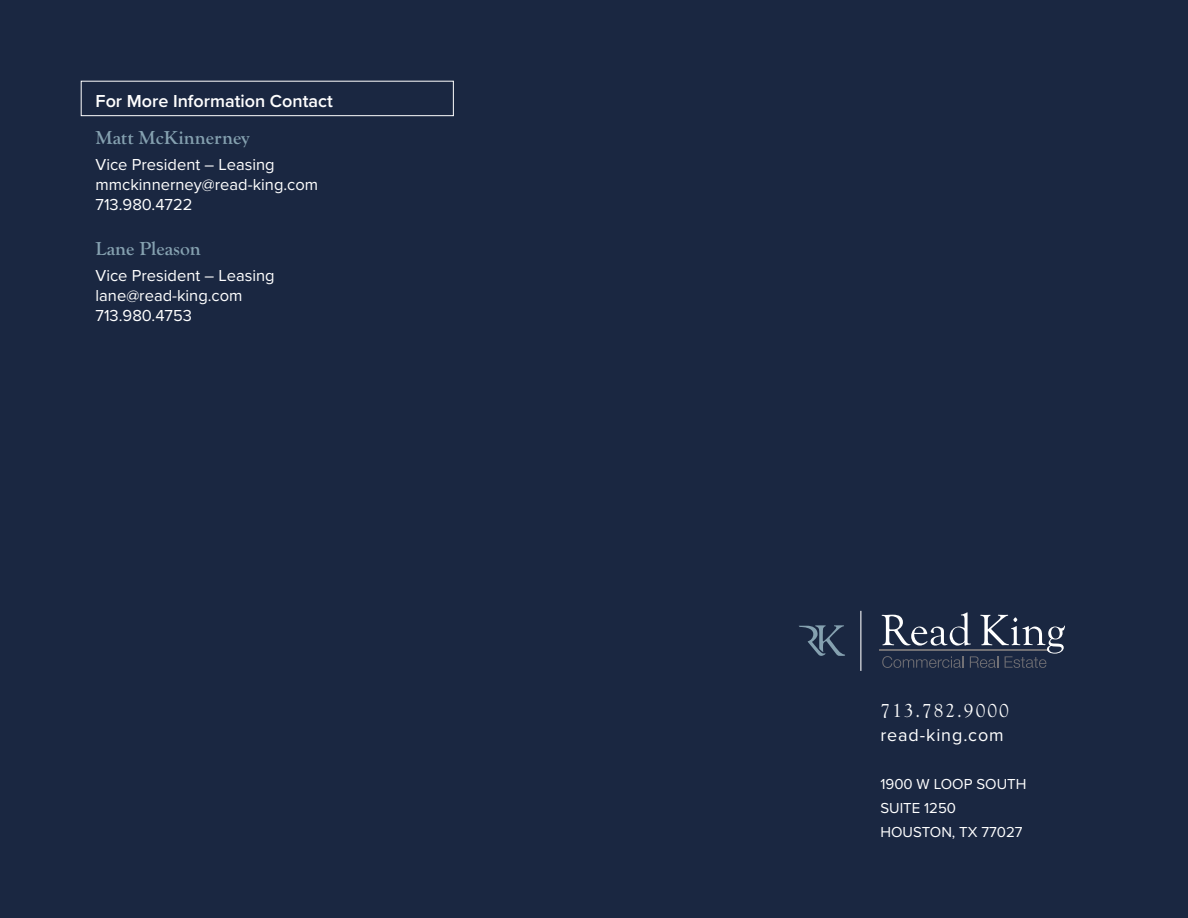
<style>
.page{position:relative;width:1188px;height:918px;background:#1a2741}
.page>*{position:absolute;margin:0;border:0;box-sizing:border-box;transform-origin:0 0}
.t1{font:700 19.5px "Goudy Old Sty";color:#85a1b0}
.t2{font:19.5px "Goudy Old Sty";letter-spacing:.1em;color:#fff}
.t3{font:600 18px "Proxima Nova";color:#fff}
.t4{font:18px "Proxima Nova";letter-spacing:.05em;color:#fff}
.t5{font:16.5px/19.8px "Proxima Nova";color:#fff}
.t6{font:15px/24px "Proxima Nova";color:#fff}
</style>
<div class="page">
<div style="left:81px;top:81px;width:373px;height:35px;border:1px solid #fff"></div>
<hr style="left:879px;top:649px;width:169px;height:2px;background:#717074">
<svg style="left:882px;top:612px;width:183px;height:56px"></svg>
<svg style="left:860px;top:611px;width:1px;height:60px"></svg>
<svg style="left:799px;top:625px;width:46px;height:31px"></svg>
<p class="t3" style="left:96px;top:87px;width:239px">For More Information Contact</p>
<p class="t1" style="left:96px;top:126px;width:155px">Matt McKinnerney</p>
<p class="t5" style="left:96px;top:154px;width:224px">Vice President – Leasing mmckinnerney@read-king.com<br>713.980.4722</p>
<p class="t1" style="left:96px;top:237px;width:107px">Lane Pleason</p>
<p class="t5" style="left:96px;top:265px;width:181px">Vice President – Leasing lane@read-king.com<br>713.980.4753</p>
<p class="t2" style="left:880px;top:700px;width:130px">713.782.9000</p>
<p class="t4" style="left:880px;top:722px;width:125px">read-king.com</p>
<p class="t6" style="left:880px;top:771px;width:148px">1900 W LOOP SOUTH<br>SUITE 1250<br>HOUSTON, TX 77027</p>
</div>
